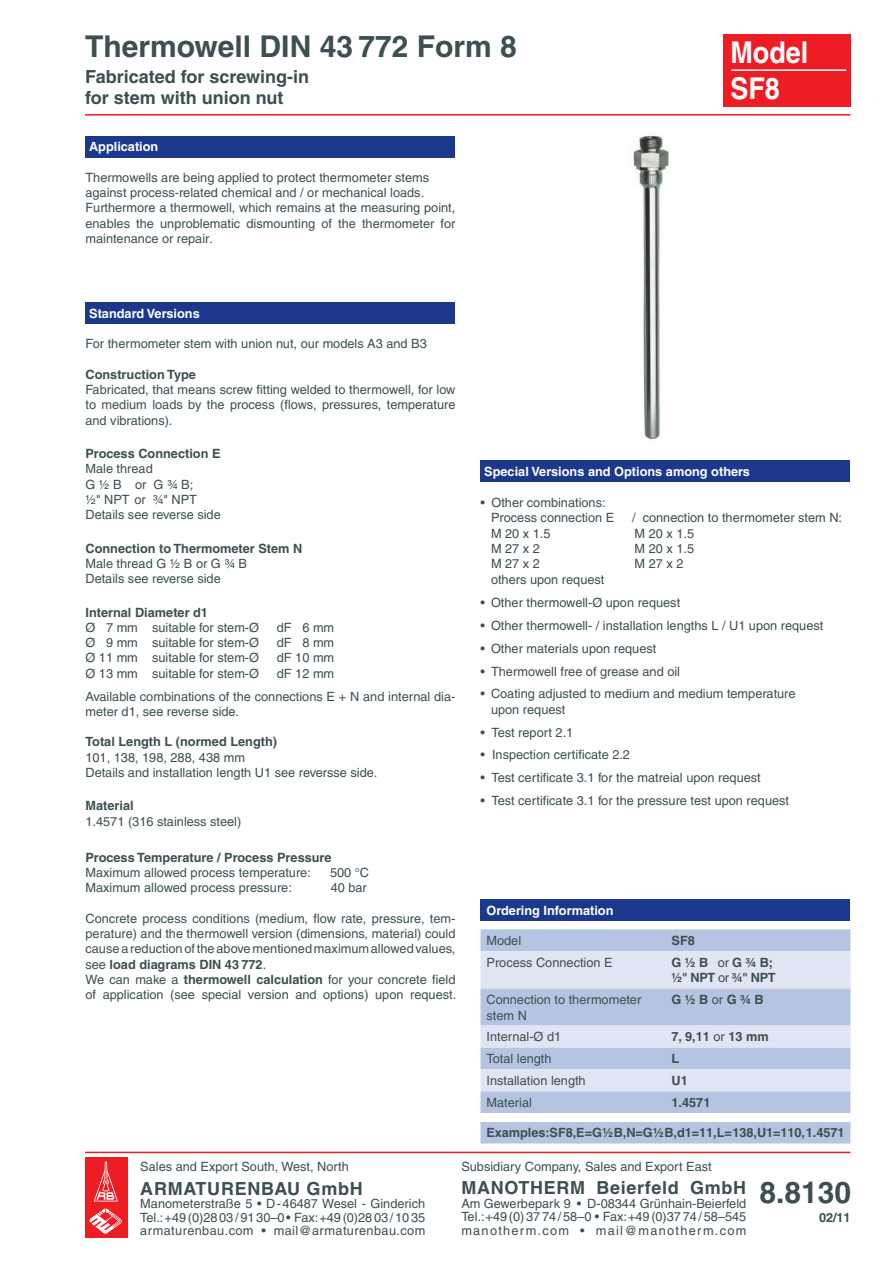
<style>
.page{position:relative;width:893px;height:1263px;background:#fff}
.page>*{position:absolute;margin:0;border:0;box-sizing:border-box;transform-origin:0 0}
.t1{font:700 30px "Helvetica";color:#3d4f51}
.t2{font:700 30px/36px "Helvetica";color:#fff;scale:.9 1}
.t3{font:700 18px/21.6px "Helvetica";color:#3d4f51}
.t4{font:700 18px "Helvetica";letter-spacing:.04em;color:#3d4f51}
.t5{font:12.75px/15.3px "Helvetica";color:#3d4f51}
.t6{font:700 12.75px/15.3px "Helvetica";color:#3d4f51}
.t7{font:700 12.75px "Helvetica";color:#fff}
.s1{font-weight:700}
.s2{font-weight:400}
.s3{font-size:6px;color:#fff}
</style>
<div class="page">
<div style="left:85px;top:302px;width:370px;height:21px;background:#1b388c"></div>
<hr style="left:85px;top:1152px;width:765px;height:1px;background:#ee1d23">
<hr style="left:85px;top:114px;width:765px;height:2px;background:#ee1d23">
<div style="left:723px;top:34px;width:127px;height:72px;background:#ee1d23"></div>
<div style="left:85px;top:1201px;width:43px;height:36px;background:#ee1d23"></div>
<svg style="left:89px;top:1208px;width:33px;height:26px"></svg>
<div style="left:85px;top:1157px;width:43px;height:47px;background:#ee1d23"></div>
<svg style="left:94px;top:1161px;width:24px;height:40px"></svg>
<div style="left:480px;top:460px;width:370px;height:22px;background:#1b388c"></div>
<hr style="left:731px;top:69px;width:115px;height:2px;background:#fff">
<div style="left:85px;top:136px;width:370px;height:22px;background:#1b388c"></div>
<div style="left:480px;top:899px;width:370px;height:22px;background:#1b388c"></div>
<div style="left:480px;top:929px;width:370px;height:214px;background:#b6c4e1"></div>
<svg style="left:480px;top:951px;width:370px;height:140px;background:#ced7eb"></svg>
<div style="left:480px;top:1113px;width:370px;height:8px;background:#fff"></div>
<img style="left:633px;top:135px;width:36px;height:305px">
<h1 class="t1" style="left:85px;top:28px;width:433px">Thermowell DIN 43 772 Form 8</h1>
<h2 class="t3" style="left:85px;top:65px;width:226px">Fabricated for screwing-in for stem with union nut</h2>
<p class="t7" style="left:89px;top:139px;width:71px">Application</p>
<p class="t5" style="left:85px;top:170px;width:371px">Thermowells are being applied to protect thermometer stems against process-related chemical and / or mechanical loads.<br>Furthermore a thermowell, which remains at the measuring point, enables the unproblematic dismounting of the thermometer for maintenance or repair.</p>
<h1 class="t2" style="left:730px;top:34px;width:88px">Model<br>SF8</h1>
<p class="t7" style="left:89px;top:305px;width:112px">Standard Versions</p>
<p class="t5" style="left:85px;top:336px;width:343px">For thermometer stem with union nut, our models A3 and B3</p>
<p class="t6" style="left:85px;top:366px;width:112px">Construction Type</p>
<p class="t5" style="left:85px;top:382px;width:371px;text-align:justify">Fabricated, that means screw fitting welded to thermowell, for low to medium loads by the process (flows, pressures, temperature and vibrations).</p>
<p class="t6" style="left:85px;top:446px;width:137px">Process Connection E</p>
<p class="t5" style="left:85px;top:461px;width:137px">Male thread<br>G ½ B or G ¾ B;<br>½" NPT or ¾" NPT<br>Details see reverse side</p>
<p class="t6" style="left:85px;top:540px;width:218px">Connection to Thermometer Stem N</p>
<p class="t5" style="left:85px;top:556px;width:163px">Male thread G ½ B or G ¾ B<br>Details see reverse side</p>
<p class="t6" style="left:85px;top:604px;width:124px">Internal Diameter d1</p>
<p class="t5" style="left:85px;top:620px;width:175px">Ø 7 mm suitable for stem-Ø</p>
<p class="t5" style="left:277px;top:620px;width:59px">dF 6 mm</p>
<p class="t5" style="left:85px;top:635px;width:175px">Ø 9 mm suitable for stem-Ø</p>
<p class="t5" style="left:277px;top:635px;width:59px">dF 8 mm</p>
<p class="t5" style="left:85px;top:650px;width:175px">Ø 11 mm suitable for stem-Ø</p>
<p class="t5" style="left:277px;top:650px;width:59px">dF 10 mm</p>
<p class="t5" style="left:85px;top:665px;width:175px">Ø 13 mm suitable for stem-Ø</p>
<p class="t5" style="left:85px;top:662px;width:371px;line-height:22.8px;text-indent:191px">dF 12 mm<br>Available combinations of the connections E + N and internal dia-</p>
<p class="t5" style="left:85px;top:704px;width:155px">meter d1, see reverse side.</p>
<p class="t6" style="left:85px;top:734px;width:193px">Total Length L (normed Length)</p>
<p class="t5" style="left:85px;top:749px;width:293px">101, 138, 198, 288, 438 mm<br>Details and installation length U1 see reversse side.</p>
<p class="t6" style="left:85px;top:798px;width:50px">Material</p>
<p class="t5" style="left:85px;top:813px;width:157px">1.4571 (316 stainless steel)</p>
<p class="t6" style="left:85px;top:849px;width:248px">Process Temperature / Process Pressure</p>
<p class="t5" style="left:85px;top:865px;width:227px">Maximum allowed process temperature:</p>
<p class="t5" style="left:330px;top:865px;width:41px">500 °C</p>
<p class="t5" style="left:85px;top:880px;width:208px">Maximum allowed process pressure:</p>
<p class="t5" style="left:331px;top:880px;width:38px">40 bar</p>
<p class="t5" style="left:85px;top:911px;width:372px">Concrete process conditions (medium, flow rate, pressure, tem&shy;perature) and the thermowell version (dimensions, material) could cause a reduction of the above mentioned maximum allowed values, see <span class="s1">load diagrams DIN 43 772</span>.<br>We can make a <span class="s1">thermowell calculation</span> for your concrete field of application (see special version and options) upon request.</p>
<p class="t7" style="left:484px;top:464px;width:267px">Special Versions and Options among others</p>
<p class="t5" style="left:491px;top:495px;width:125px;text-indent:-10px">• Other combinations:<br>Process connection E</p>
<p class="t5" style="left:632px;top:510px;width:212px">/ connection to thermometer stem N:</p>
<p class="t5" style="left:491px;top:525px;width:61px">M 20 x 1.5</p>
<p class="t5" style="left:635px;top:525px;width:61px">M 20 x 1.5</p>
<p class="t5" style="left:491px;top:541px;width:50px">M 27 x 2</p>
<p class="t5" style="left:635px;top:541px;width:61px">M 20 x 1.5</p>
<p class="t5" style="left:491px;top:556px;width:50px">M 27 x 2</p>
<p class="t5" style="left:635px;top:556px;width:50px">M 27 x 2</p>
<p class="t5" style="left:491px;top:571px;width:115px">others upon request</p>
<p class="t5" style="left:481px;top:594px;width:201px">• Other thermowell-Ø upon request</p>
<p class="t5" style="left:481px;top:617px;width:344px">• Other thermowell- / installation lengths L / U1 upon request</p>
<p class="t5" style="left:481px;top:640px;width:177px">• Other materials upon request</p>
<p class="t5" style="left:481px;top:663px;width:201px">• Thermowell free of grease and oil</p>
<p class="t5" style="left:491px;top:686px;width:306px;text-indent:-10px">• Coating adjusted to medium and medium temperature upon request</p>
<p class="t5" style="left:480px;top:724px;width:94px">• Test report 2.1</p>
<p class="t5" style="left:480px;top:747px;width:151px">• Inspection certificate 2.2</p>
<p class="t5" style="left:480px;top:770px;width:282px">• Test certificate 3.1 for the matreial upon request</p>
<p class="t5" style="left:480px;top:793px;width:310px">• Test certificate 3.1 for the pressure test upon request</p>
<p class="t7" style="left:486px;top:902px;width:129px">Ordering Information</p>
<p class="t5" style="left:486px;top:933px;width:36px">Model</p>
<p class="t6" style="left:671px;top:933px;width:25px">SF8</p>
<p class="t5" style="left:486px;top:955px;width:128px">Process Connection E</p>
<p class="t6" style="left:671px;top:955px;width:106px">G ½ B <span class="s2">or</span> G ¾ B; ½" NPT <span class="s2">or</span> ¾" NPT</p>
<p class="t5" style="left:486px;top:992px;width:156px">Connection to thermometer stem N</p>
<p class="t6" style="left:671px;top:992px;width:94px">G ½ B <span class="s2">or</span> G ¾ B</p>
<p class="t5" style="left:486px;top:1029px;width:76px">Internal-Ø d1</p>
<p class="t6" style="left:671px;top:1029px;width:99px">7, 9,11 <span class="s2">or</span> 13 mm</p>
<p class="t5" style="left:486px;top:1051px;width:67px">Total length</p>
<p class="t6" style="left:671px;top:1051px;width:9px">L</p>
<p class="t5" style="left:486px;top:1073px;width:101px">Installation length</p>
<p class="t6" style="left:671px;top:1073px;width:18px">U1</p>
<p class="t5" style="left:486px;top:1095px;width:47px">Material</p>
<p class="t6" style="left:671px;top:1095px;width:40px">1.4571</p>
<p class="t6" style="left:486px;top:1125px;width:359px">Examples: SF8, E=G ½ B, N=G ½ B, d1=11, L= 138, U1=110, 1.4571</p>
<p class="t5" style="left:140px;top:1158px;width:210px">Sales and Export South, West, North</p>
<h2 class="t4" style="left:140px;top:1177px;width:224px">ARMATURENBAU GmbH</h2>
<p class="t5" style="left:140px;top:1197px;width:287px;line-height:13.5px;text-align:justify">Manometerstraße 5 • D-46487 Wesel - Ginderich Tel.: +49 (0)28 03 / 91 30–0 • Fax: +49 (0)28 03 / 10 35 armaturenbau.com • mail@armaturenbau.com</p>
<p class="t5" style="left:461px;top:1158px;width:252px">Subsidiary Company, Sales and Export East</p>
<h2 class="t4" style="left:461px;top:1177px;width:286px">MANOTHERM Beierfeld GmbH</h2>
<p class="t5" style="left:461px;top:1196px;width:286px;line-height:13.5px;text-align:justify">Am Gewerbepark 9 • D-08344 Grünhain-Beierfeld Tel.: +49 (0) 37 74 / 58–0 • Fax: +49 (0)37 74 / 58–545 manotherm.com • mail@manotherm.com</p>
<h1 class="t1" style="left:760px;top:1174px;width:93px">8.8130</h1>
<p class="t6" style="left:813px;top:1209px;width:39px"><span class="s3">00</span>02/11</p>
</div>
